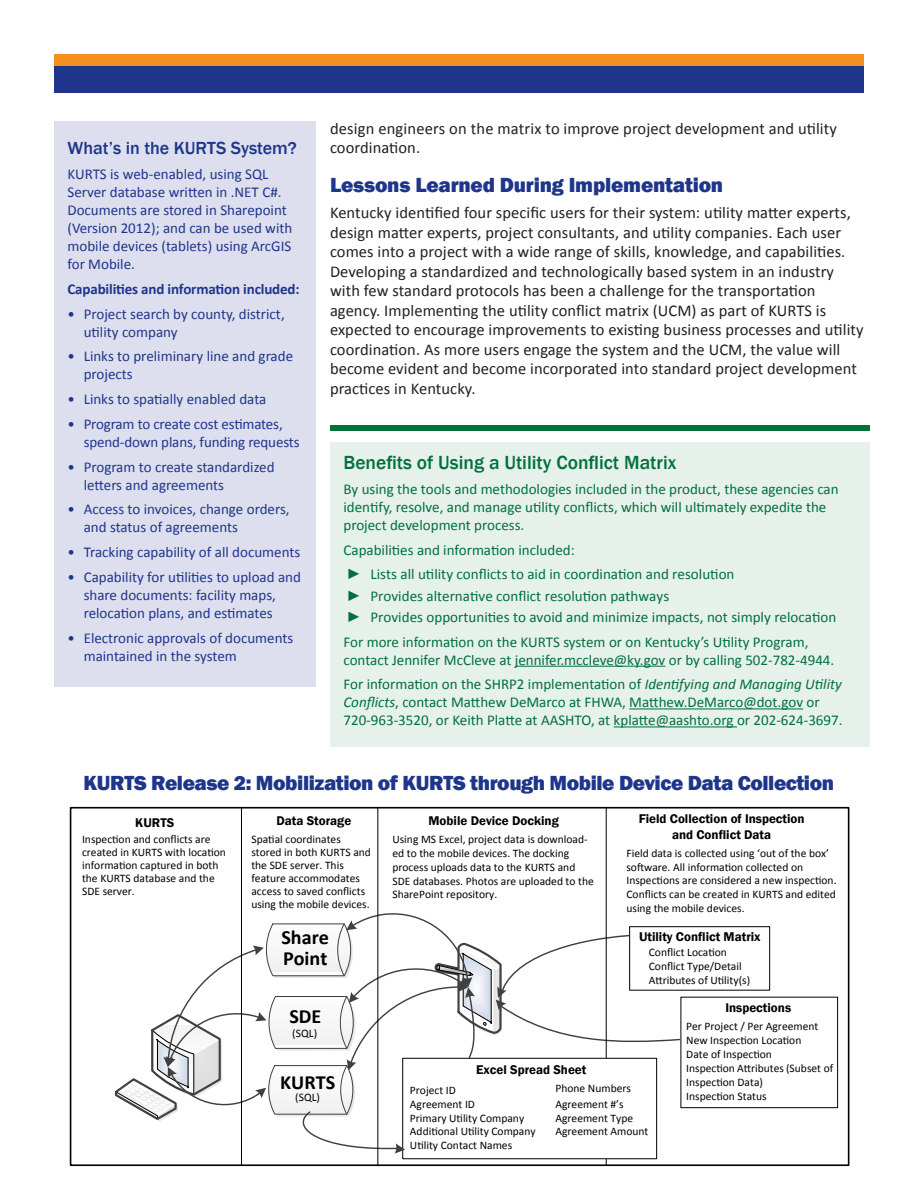
<style>
.page{position:relative;width:918px;height:1188px;background:#fff}
.page>*{position:absolute;margin:0;border:0;box-sizing:border-box;transform-origin:0 0}
.H1_BLUE{font:800 21px "Franklin Gothic";letter-spacing:-.02em;color:#1e358b}
.t1{font:700 20.1px/21.1px "Calibri";color:#000}
.t2{font:500 19.5px "Franklin Gothic";color:#00703c}
.H5_bold_blue_12pt{font:500 18px "Franklin Gothic";color:#1e358b}
.Body_-_Calibri_11{font:16.5px/19.5px "Calibri";letter-spacing:.005em;color:#231f20}
.t3{font:15px/18px "Calibri";color:#00703c}
.Body_-_BLUE{font:15px/18px "Calibri";color:#1e358b}
.Body_-_BLUE-2{font:700 15px "Calibri";letter-spacing:-.01em;color:#1e358b}
.t4{font:600 12.9px/15.6px "Franklin Gothic";color:#000;text-align:center}
.t5{font:11.55px/13.8px "Calibri";color:#000}
.s1{font-family:"Franklin Gothic"}
.s2{font-style:italic}
</style>
<div class="page">
<div style="left:54px;top:122px;width:261px;height:565px;background:#dedfee"></div>
<div style="left:330px;top:442px;width:540px;height:304px;background:#e6f1ec"></div>
<hr style="left:515px;top:666px;width:150px;height:1px;background:#00703c">
<hr style="left:629px;top:708px;width:174px;height:1px;background:#00703c">
<hr style="left:614px;top:726px;width:123px;height:1px;background:#00703c">
<div style="left:54px;top:60px;width:810px;height:33px;background:#1e358b"></div>
<div style="left:629px;top:926px;width:141px;height:65px;border:1px solid #000"></div>
<div style="left:70px;top:807px;width:779px;height:359px;border:2px solid #000"></div>
<hr style="left:241px;top:808px;width:1px;height:357px;background:#000">
<hr style="left:377px;top:808px;width:1px;height:358px;background:#000">
<hr style="left:606px;top:808px;width:1px;height:357px;background:#000">
<div style="left:681px;top:997px;width:157px;height:111px;border:1px solid #000"></div>
<div style="left:403px;top:1058px;width:254px;height:101px;background:#fff"></div>
<svg style="left:114px;top:909px;width:567px;height:245px"></svg>
<div style="left:54px;top:54px;width:810px;height:11px;background:#f4901d"></div>
<div style="left:330px;top:425px;width:540px;height:6px;background:#00703c"></div>
<p class="H5_bold_blue_12pt" style="left:68px;top:137px;width:231px">What’s in the KURTS System?</p>
<p class="Body_-_BLUE" style="left:68px;top:165px;width:226px">KURTS is web-enabled, using SQL<br>Server database written in .NET C#.<br>Documents are stored in Sharepoint (Version 2012); and can be used with mobile devices (tablets) using ArcGIS for Mobile.</p>
<p class="Body_-_BLUE-2" style="left:68px;top:279px;width:234px">Capabilities and information included:</p>
<p class="Body_-_BLUE" style="left:84px;top:305px;width:203px;text-indent:-16px">• Project search by county, district, utility company</p>
<p class="Body_-_BLUE" style="left:84px;top:347px;width:211px;text-indent:-16px">• Links to preliminary line and grade projects</p>
<p class="Body_-_BLUE" style="left:68px;top:390px;width:200px">• Links to spatially enabled data</p>
<p class="Body_-_BLUE" style="left:84px;top:415px;width:217px;text-indent:-16px">• Program to create cost estimates, spend-down plans, funding requests</p>
<p class="Body_-_BLUE" style="left:84px;top:458px;width:192px;text-indent:-16px">• Program to create standardized letters and agreements</p>
<p class="Body_-_BLUE" style="left:84px;top:500px;width:207px;text-indent:-16px">• Access to invoices, change orders, and status of agreements</p>
<p class="Body_-_BLUE" style="left:68px;top:543px;width:234px">• Tracking capability of all documents</p>
<p class="Body_-_BLUE" style="left:84px;top:568px;width:219px;text-indent:-16px">• Capability for utilities to upload and share documents: facility maps, relocation plans, and estimates</p>
<p class="Body_-_BLUE" style="left:84px;top:629px;width:211px;text-indent:-16px">• Electronic approvals of documents maintained in the system</p>
<p class="Body_-_Calibri_11" style="left:330px;top:119px;width:508px">design engineers on the matrix to improve project development and utility coordination.</p>
<p class="H1_BLUE" style="left:330px;top:171px;width:395px">Lessons Learned During Implementation</p>
<p class="Body_-_Calibri_11" style="left:330px;top:203px;width:535px">Kentucky identified four specific users for their system: utility matter experts, design matter experts, project consultants, and utility companies. Each user comes into a project with a wide range of skills, knowledge, and capabilities.<br>Developing a standardized and technologically based system in an industry with few standard protocols has been a challenge for the transportation agency. Implementing the utility conflict matrix (UCM) as part of KURTS is expected to encourage improvements to existing business processes and utility coordination. As more users engage the system and the UCM, the value will become evident and become incorporated into standard project development practices in Kentucky.</p>
<p class="t2" style="left:344px;top:450px;width:334px">Benefits of Using a Utility Conflict Matrix</p>
<p class="t3" style="left:344px;top:480px;width:497px">By using the tools and methodologies included in the product, these agencies can identify, resolve, and manage utility conflicts, which will ultimately expedite the project development process.</p>
<p class="t3" style="left:344px;top:537px;width:393px;line-height:24.8px">Capabilities and information included:<br><span class="s1">►</span> Lists all utility conflicts to aid in coordination and resolution</p>
<p class="t3" style="left:346px;top:585px;width:491px;line-height:21.3px"><span class="s1">►</span> Provides alternative conflict resolution pathways<br><span class="s1">►</span> Provides opportunities to avoid and minimize impacts, not simply relocation</p>
<p class="t3" style="left:344px;top:633px;width:492px">For more information on the KURTS system or on Kentucky’s Utility Program, contact Jennifer McCleve at jennifer.mccleve@ky.gov or by calling 502-782-4944.</p>
<p class="t3" style="left:344px;top:675px;width:501px">For information on the SHRP2 implementation of <span class="s2">Identifying and Managing Utility<br>Conflicts</span>, contact Matthew DeMarco at FHWA, Matthew.DeMarco@dot.gov or<br>720-963-3520, or Keith Platte at AASHTO, at kplatte@aashto.org or 202-624-3697.</p>
<p class="H1_BLUE" style="left:84px;top:769px;width:752px">KURTS Release 2: Mobilization of KURTS through Mobile Device Data Collection</p>
<p class="t4" style="left:135px;top:815px;width:40px">KURTS</p>
<p class="t4" style="left:276px;top:813px;width:76px">Data Storage</p>
<p class="t4" style="left:428px;top:813px;width:132px">Mobile Device Docking</p>
<p class="t4" style="left:639px;top:811px;width:168px">Field Collection of Inspection and Conflict Data</p>
<p class="t5" style="left:392px;top:832px;width:203px">Using MS Excel, project data is download&shy;ed to the mobile devices. The docking process uploads data to the KURTS and SDE databases. Photos are uploaded to the SharePoint repository.</p>
<p class="t5" style="left:82px;top:833px;width:145px;line-height:12.9px">Inspection and conflicts are created in KURTS with location information captured in both the KURTS database and the<br>SDE server.</p>
<p class="t5" style="left:251px;top:833px;width:121px;line-height:12.9px">Spatial coordinates stored in both KURTS and the SDE server. This feature accommodates access to saved conflicts using the mobile devices.</p>
<p class="t5" style="left:626px;top:846px;width:212px">Field data is collected using ‘out of the box’ software. All information collected on Inspections are considered a new inspection.<br>Conflicts can be created in KURTS and edited using the mobile devices.</p>
<p class="t4" style="left:639px;top:929px;width:123px">Utility Conflict Matrix</p>
<p class="t1" style="left:281px;top:927px;width:49px">Share<br>Point</p>
<p class="t5" style="left:649px;top:946px;width:103px">Conflict Location<br>Conflict Type/Detail<br>Attributes of Utility(s)</p>
<p class="t5" style="left:686px;top:1020px;width:149px">Per Project / Per Agreement<br>New Inspection Location<br>Date of Inspection<br>Inspection Attributes (Subset of<br>Inspection Data)<br>Inspection Status</p>
<p class="t4" style="left:725px;top:1000px;width:67px">Inspections</p>
<p class="t1" style="left:289px;top:1006px;width:34px">SDE</p>
<p class="t5" style="left:292px;top:1026px;width:26px">(SQL)</p>
<p class="t1" style="left:280px;top:1072px;width:57px">KURTS</p>
<p class="t5" style="left:295px;top:1091px;width:26px">(SQL)</p>
<p class="t4" style="left:476px;top:1062px;width:112px">Excel Spread Sheet</p>
<p class="t5" style="left:410px;top:1083px;width:127px">Project ID<br>Agreement ID<br>Primary Utility Company<br>Additional Utility Company<br>Utility Contact Names</p>
<p class="t5" style="left:555px;top:1082px;width:77px">Phone Numbers</p>
<p class="t5" style="left:555px;top:1097px;width:95px">Agreement #’s<br>Agreement Type<br>Agreement Amount</p>
</div>
